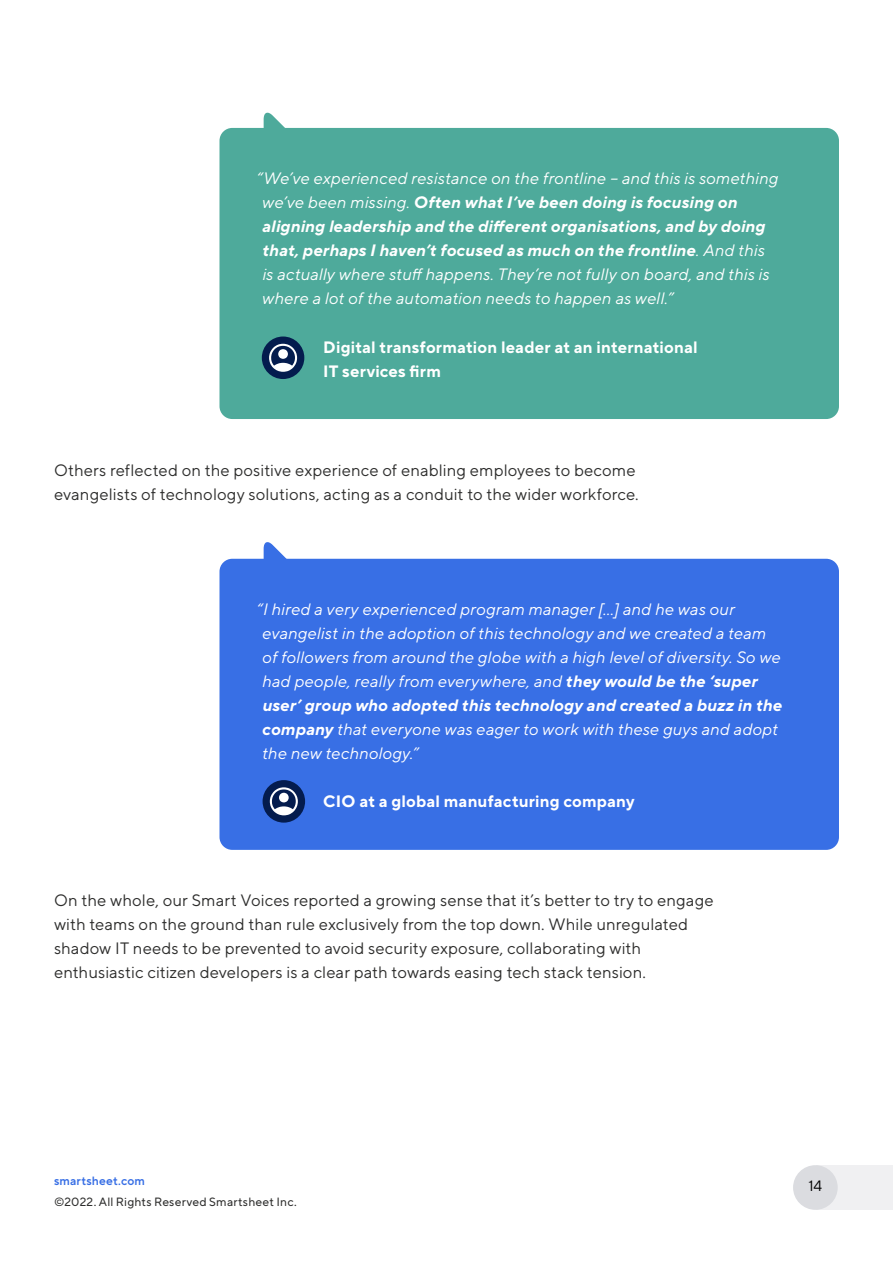
<style>
.page{position:relative;width:893px;height:1263px;background:#fff}
.page>*{position:absolute;margin:0;border:0;box-sizing:border-box;transform-origin:0 0}
.t1{font:italic 16.5px/24px "TT Norms Pro";letter-spacing:.005em;color:#fff}
.t2{font:16.5px/24px "TT Norms Pro";letter-spacing:.01em;color:#2e2e2d}
.t3{font:700 16.5px/24px "TT Norms Pro";letter-spacing:.01em;color:#fff}
.t4{font:15px "TT Norms Pro";color:#000}
.t5{font:12px "TT Norms Pro";letter-spacing:.015em;color:#2e2e2d}
.t6{font:600 12px "TT Norms Pro";letter-spacing:.015em;color:#386fe5}
.s1{font-weight:700}
</style>
<div class="page">
<div style="left:816px;top:1165px;width:77px;height:45px;background:#f0f0f2"></div>
<div style="left:793px;top:1165px;width:45px;height:45px;background:#dbdce0;border-radius:50%"></div>
<div style="left:219px;top:128px;width:620px;height:291px;background:#4eaa9b;border-radius:13px"></div>
<svg style="left:264px;top:112px;width:51px;height:16px"></svg>
<div style="left:262px;top:336px;width:42px;height:43px;background:#041c4e;border-radius:50%"></div>
<svg style="left:269px;top:344px;width:28px;height:28px"></svg>
<div style="left:219px;top:559px;width:620px;height:291px;background:#386fe5;border-radius:13px"></div>
<svg style="left:264px;top:542px;width:51px;height:17px"></svg>
<div style="left:263px;top:780px;width:42px;height:43px;background:#041c4e;border-radius:50%"></div>
<svg style="left:270px;top:787px;width:28px;height:28px"></svg>
<p class="t1" style="left:262px;top:165px;width:517px;text-indent:-6px">“We’ve experienced resistance on the frontline – and this is something we’ve been missing. <span class="s1">Often what I’ve been doing is focusing on aligning leadership and the different organisations, and by doing that, perhaps I haven’t focused as much on the frontline</span>. And this is actually where stuff happens. They’re not fully on board, and this is where a lot of the automation needs to happen as well.”</p>
<p class="t3" style="left:323px;top:333px;width:376px">Digital transformation leader at an international<br>IT services firm</p>
<p class="t2" style="left:54px;top:456px;width:586px">Others reflected on the positive experience of enabling employees to become evangelists of technology solutions, acting as a conduit to the wider workforce.</p>
<p class="t1" style="left:261px;top:596px;width:522px;text-indent:-5px">“I hired a very experienced program manager [...] and he was our evangelist in the adoption of this technology and we created a team of followers from around the globe with a high level of diversity. So we had people, really from everywhere, and <span class="s1">they would be the ‘super user’ group who adopted this technology and created a buzz in the company</span> that everyone was eager to work with these guys and adopt the new technology.”</p>
<p class="t3" style="left:323px;top:788px;width:313px">CIO at a global manufacturing company</p>
<p class="t2" style="left:54px;top:887px;width:661px">On the whole, our Smart Voices reported a growing sense that it’s better to try to engage with teams on the ground than rule exclusively from the top down. While unregulated shadow IT needs to be prevented to avoid security exposure, collaborating with enthusiastic citizen developers is a clear path towards easing tech stack tension.</p>
<p class="t6" style="left:54px;top:1172px;width:93px">smartsheet.com</p>
<p class="t5" style="left:54px;top:1193px;width:244px">©2022. All Rights Reserved Smartsheet Inc.</p>
<p class="t4" style="left:808px;top:1175px;width:16px">14</p>
</div>
